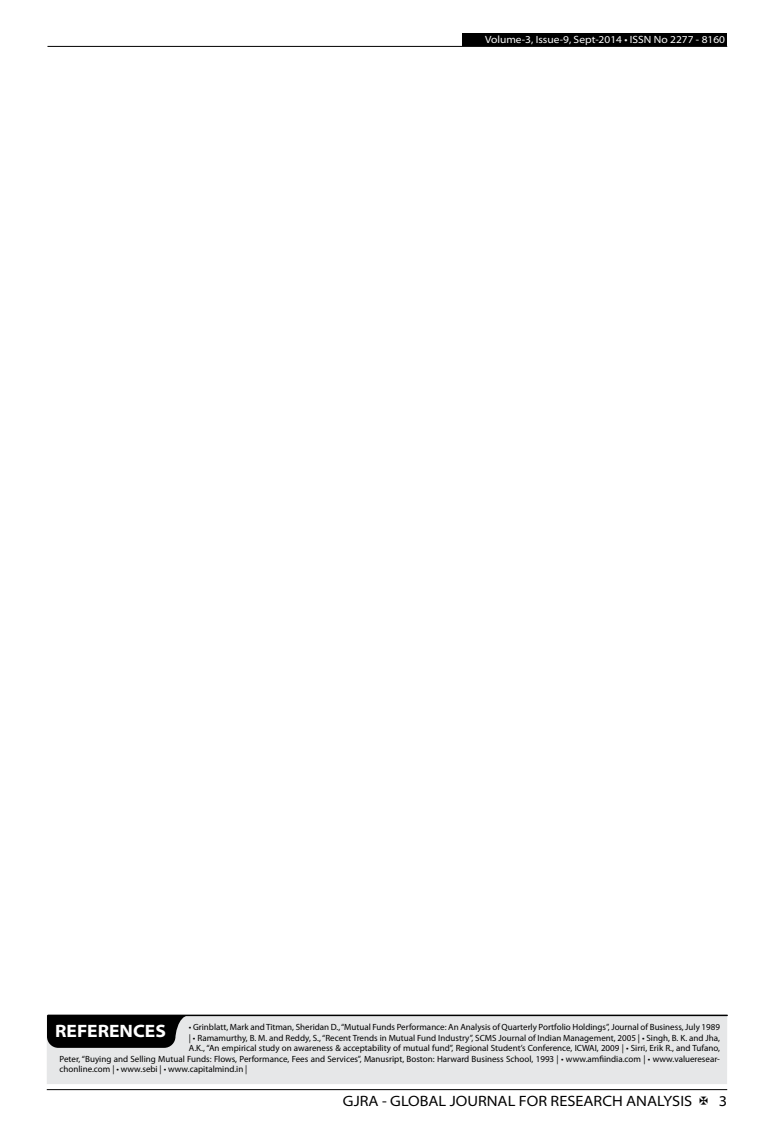
<style>
.page{position:relative;width:774px;height:1136px;background:#fff}
.page>*{position:absolute;margin:0;border:0;box-sizing:border-box;transform-origin:0 0}
.t1{font:700 semi-expanded 18px "Myriad Pro";color:#fff}
.t2{font:semi-expanded 15px "Myriad Pro";color:#000}
.t3{font:semi-expanded 10.5px "Myriad Pro";color:#fff}
.t4{font:9px "Myriad Pro";color:#000}
</style>
<div class="page">
<hr style="left:47px;top:1089px;width:680px;height:1px;background:#000">
<div style="left:462px;top:33px;width:265px;height:13px;background:#000"></div>
<hr style="left:47px;top:46px;width:680px;height:1px;background:#000">
<div style="left:47px;top:1015px;width:680px;height:68px;background:#e6e7e8"></div>
<hr style="left:48px;top:1014px;width:679px;height:1px;background:#000">
<svg style="left:47px;top:1015px;width:142px;height:32px;background:#141414"></svg>
<p class="t3" style="left:485px;top:34px;width:241px">Volume-3, Issue-9, Sept-2014 • ISSN No 2277 - 8160</p>
<h1 class="t1" style="left:55px;top:1020px;width:112px">REFERENCES</h1>
<p class="t4" style="left:189px;top:1021px;width:533px">• Grinblatt, Mark and Titman, Sheridan D., “Mutual Funds Performance: An Analysis of Quarterly Portfolio Holdings”, Journal of Business, July 1989</p>
<p class="t4" style="left:189px;top:1032px;width:533px">| • Ramamurthy, B. M. and Reddy, S., “Recent Trends in Mutual Fund Industry”, SCMS Journal of Indian Management, 2005 | • Singh, B. K. and Jha,</p>
<p class="t4" style="left:189px;top:1042px;width:533px">A.K., “An empirical study on awareness &amp; acceptability of mutual fund”, Regional Student’s Conference, ICWAI, 2009 | • Sirri, Erik R., and Tufano,</p>
<p class="t4" style="left:60px;top:1053px;width:662px">Peter, “Buying and Selling Mutual Funds: Flows, Performance, Fees and Services”, Manusript, Boston: Harward Business School, 1993 | • www.amfiindia.com | • www.valueresear-</p>
<p class="t4" style="left:60px;top:1063px;width:189px">chonline.com | • www.sebi | • www.capitalmind.in |</p>
<h2 class="t2" style="left:343px;top:1092px;width:351px">GJRA - GLOBAL JOURNAL FOR RESEARCH ANALYSIS</h2>
<h2 class="t2" style="left:719px;top:1092px;width:10px">3</h2>
</div>
